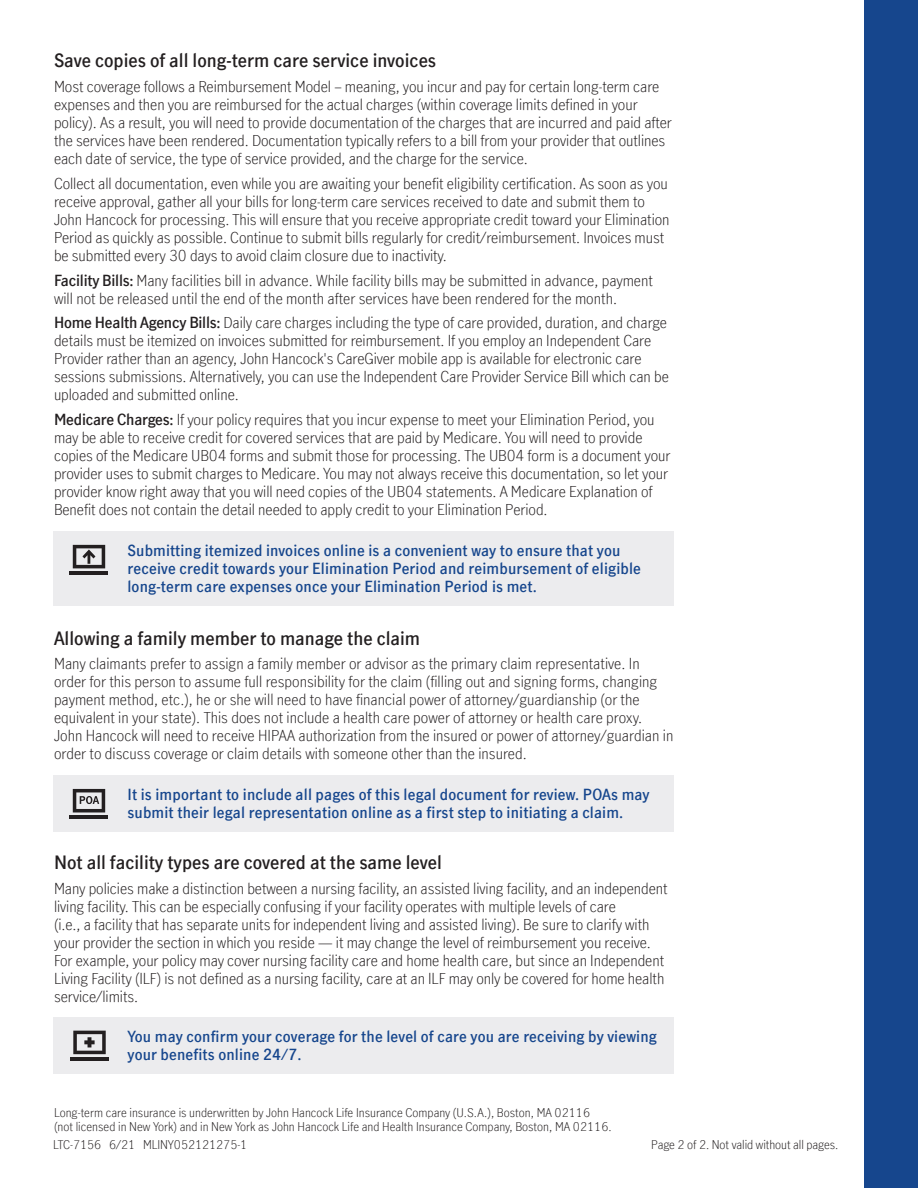
<style>
.page{position:relative;width:918px;height:1188px;background:#fff}
.page>*{position:absolute;margin:0;border:0;box-sizing:border-box;transform-origin:0 0}
.t1{font:600 18px "Manulife JH Sans Optimized";color:#231f20}
.t2{font:300 15px/18px "Manulife JH Sans Optimized";letter-spacing:-.005em;color:#231f20}
.t3{font:600 15px/18px "Manulife JH Sans Optimized";letter-spacing:.01em;color:#16468d}
.t4{font:300 12px/14.4px "Manulife JH Sans Optimized";color:#231f20}
.s1{font-weight:600}
</style>
<div class="page">
<div style="left:53px;top:531px;width:620px;height:75px;background:#ececee"></div>
<svg style="left:73px;top:545px;width:32px;height:23px"></svg>
<hr style="left:70px;top:572px;width:38px;height:3px;background:#231f20">
<div style="left:53px;top:775px;width:620px;height:57px;background:#ececee"></div>
<hr style="left:70px;top:816px;width:38px;height:3px;background:#231f20">
<svg style="left:73px;top:789px;width:32px;height:23px"></svg>
<div style="left:53px;top:1017px;width:620px;height:56px;background:#ececee"></div>
<svg style="left:73px;top:1031px;width:33px;height:23px"></svg>
<hr style="left:70px;top:1057px;width:39px;height:4px;background:#231f20">
<div style="left:864px;top:0;width:53px;height:1188px;background:#16468d"></div>
<p class="t1" style="left:54px;top:48px;width:384px">Save copies of all long-term care service invoices</p>
<p class="t2" style="left:54px;top:77px;width:619px">Most coverage follows a Reimbursement Model – meaning, you incur and pay for certain long-term care expenses and then you are reimbursed for the actual charges (within coverage limits defined in your policy). As a result, you will need to provide documentation of the charges that are incurred and paid after the services have been rendered. Documentation typically refers to a bill from your provider that outlines each date of service, the type of service provided, and the charge for the service.</p>
<p class="t2" style="left:54px;top:174px;width:617px">Collect all documentation, even while you are awaiting your benefit eligibility certification. As soon as you receive approval, gather all your bills for long-term care services received to date and submit them to John Hancock for processing. This will ensure that you receive appropriate credit toward your Elimination Period as quickly as possible. Continue to submit bills regularly for credit/reimbursement. Invoices must be submitted every 30 days to avoid claim closure due to inactivity.</p>
<p class="t2" style="left:54px;top:271px;width:601px"><span class="s1">Facility Bills:</span> Many facilities bill in advance. While facility bills may be submitted in advance, payment will not be released until the end of the month after services have been rendered for the month.</p>
<p class="t2" style="left:54px;top:313px;width:616px"><span class="s1">Home Health Agency Bills:</span> Daily care charges including the type of care provided, duration, and charge details must be itemized on invoices submitted for reimbursement. If you employ an Independent Care Provider rather than an agency, John Hancock's CareGiver mobile app is available for electronic care sessions submissions. Alternatively, you can use the Independent Care Provider Service Bill which can be uploaded and submitted online.</p>
<p class="t2" style="left:54px;top:410px;width:618px"><span class="s1">Medicare Charges:</span> If your policy requires that you incur expense to meet your Elimination Period, you may be able to receive credit for covered services that are paid by Medicare. You will need to provide copies of the Medicare UB04 forms and submit those for processing. The UB04 form is a document your provider uses to submit charges to Medicare. You may not always receive this documentation, so let your provider know right away that you will need copies of the UB04 statements. A Medicare Explanation of Benefit does not contain the detail needed to apply credit to your Elimination Period.</p>
<p class="t3" style="left:128px;top:541px;width:515px">Submitting itemized invoices online is a convenient way to ensure that you receive credit towards your Elimination Period and reimbursement of eligible long-term care expenses once your Elimination Period is met.</p>
<p class="t1" style="left:54px;top:626px;width:368px">Allowing a family member to manage the claim</p>
<p class="t2" style="left:54px;top:654px;width:621px">Many claimants prefer to assign a family member or advisor as the primary claim representative. In order for this person to assume full responsibility for the claim (filling out and signing forms, changing payment method, etc.), he or she will need to have financial power of attorney/guardianship (or the equivalent in your state). This does not include a health care power of attorney or health care proxy.<br>John Hancock will need to receive HIPAA authorization from the insured or power of attorney/guardian in order to discuss coverage or claim details with someone other than the insured.</p>
<p class="t3" style="left:128px;top:785px;width:524px">It is important to include all pages of this legal document for review. POAs may submit their legal representation online as a first step to initiating a claim.</p>
<p class="t1" style="left:54px;top:850px;width:390px">Not all facility types are covered at the same level</p>
<p class="t2" style="left:54px;top:878px;width:615px">Many policies make a distinction between a nursing facility, an assisted living facility, and an independent living facility. This can be especially confusing if your facility operates with multiple levels of care<br>(i.e., a facility that has separate units for independent living and assisted living). Be sure to clarify with your provider the section in which you reside — it may change the level of reimbursement you receive.<br>For example, your policy may cover nursing facility care and home health care, but since an Independent Living Facility (ILF) is not defined as a nursing facility, care at an ILF may only be covered for home health service/limits.</p>
<p class="t3" style="left:128px;top:1027px;width:531px">You may confirm your coverage for the level of care you are receiving by viewing your benefits online 24/7.</p>
<p class="t4" style="left:54px;top:1105px;width:559px">Long-term care insurance is underwritten by John Hancock Life Insurance Company (U.S.A.), Boston, MA 02116 (not licensed in New York) and in New York as John Hancock Life and Health Insurance Company, Boston, MA 02116.</p>
<p class="t4" style="left:53px;top:1136px;width:196px">LTC-7156 6/21 MLINY052121275-1</p>
<p class="t4" style="left:651px;top:1136px;width:189px">Page 2 of 2. Not valid without all pages.</p>
</div>
